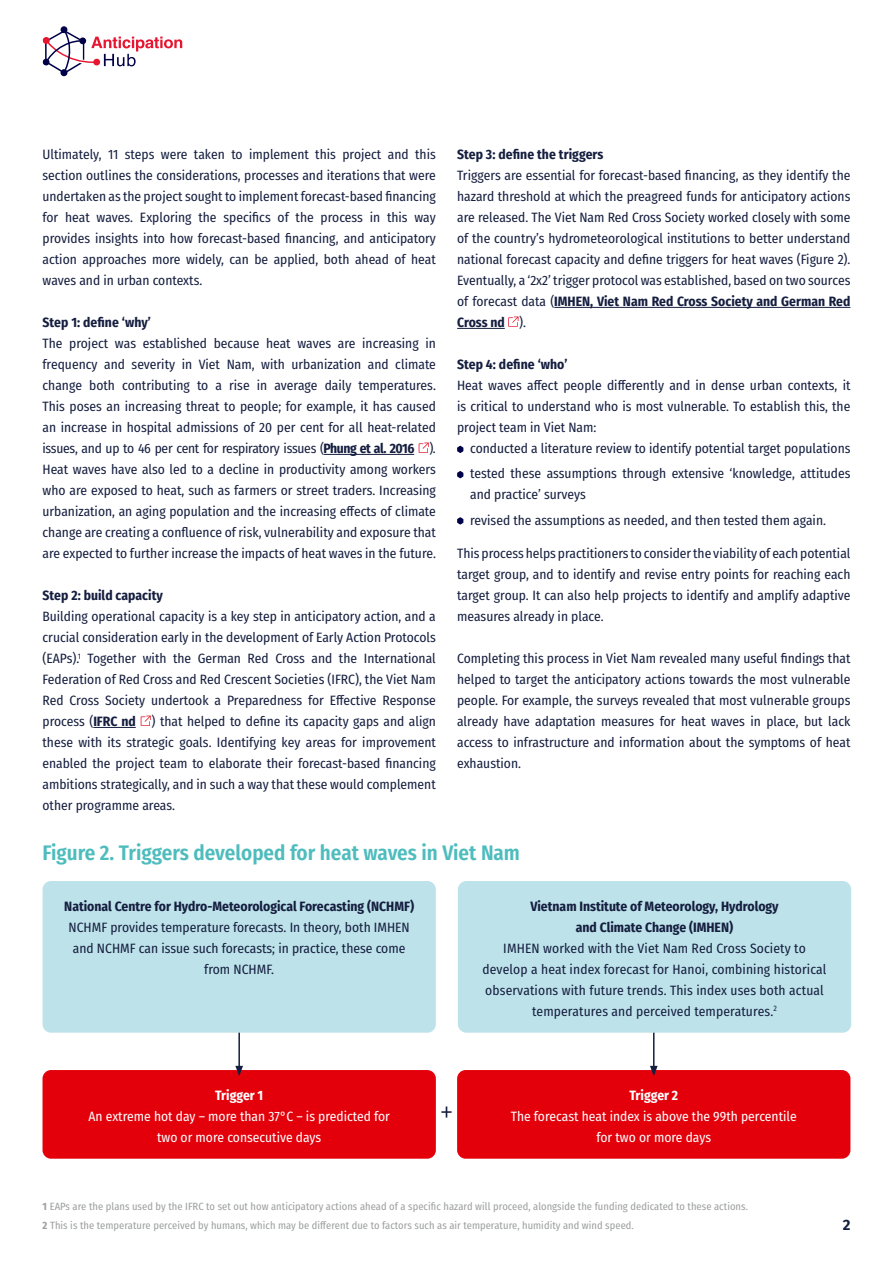
<style>
.page{position:relative;width:893px;height:1263px;background:#fff}
.page>*{position:absolute;margin:0;border:0;box-sizing:border-box;transform-origin:0 0}
.Subline_blue{font:600 21px "Fira Sans Condensed";color:#4ebcbd}
.t1{font:700 15px "Fira Sans";color:#151e3f}
.Fließtext{font:13.5px/21px "Fira Sans Condensed";color:#151e3f;text-align:justify}
.Fließtext-2{font:700 13.5px/21px "Fira Sans Condensed";color:#151e3f;text-align:center}
.Fließtext-3{font:13.5px/21px "Fira Sans Condensed";color:#fff;text-align:center}
.Fließtext-4{font:700 13.5px "Fira Sans Condensed";color:#fff}
.t2{font:10.5px "Fira Sans Condensed";letter-spacing:.005em;color:#9c9e9f}
.s1{font-weight:700}
</style>
<div class="page">
<hr style="left:324px;top:454px;width:90px;height:1px;background:#151e3f">
<hr style="left:93px;top:727px;width:43px;height:1px;background:#151e3f">
<svg style="left:419px;top:443px;width:10px;height:10px"></svg>
<svg style="left:141px;top:716px;width:10px;height:10px"></svg>
<hr style="left:554px;top:307px;width:296px;height:1px;background:#151e3f">
<hr style="left:457px;top:328px;width:48px;height:1px;background:#151e3f">
<svg style="left:508px;top:317px;width:10px;height:10px"></svg>
<svg style="left:457px;top:446px;width:6px;height:7px"></svg>
<svg style="left:457px;top:471px;width:6px;height:7px"></svg>
<svg style="left:457px;top:517px;width:6px;height:8px"></svg>
<div style="left:43px;top:881px;width:393px;height:152px;background:#bde2e9;border-radius:9px"></div>
<div style="left:458px;top:881px;width:393px;height:152px;background:#bde2e9;border-radius:9px"></div>
<div style="left:43px;top:1070px;width:393px;height:89px;background:#e3000b;border-radius:9px"></div>
<div style="left:457px;top:1070px;width:393px;height:89px;background:#e3000b;border-radius:9px"></div>
<hr style="left:238px;top:1033px;width:2px;height:35px;background:#151e3f">
<svg style="left:235px;top:1066px;width:8px;height:10px"></svg>
<hr style="left:653px;top:1033px;width:1px;height:35px;background:#151e3f">
<svg style="left:650px;top:1066px;width:8px;height:10px"></svg>
<svg style="left:441px;top:1106px;width:11px;height:11px"></svg>
<svg style="left:42px;top:26px;width:140px;height:51px"></svg>
<p class="Fließtext" style="left:43px;top:143px;width:395px">Ultimately, 11 steps were taken to implement this project and this section outlines the considerations, processes and iterations that were undertaken as the project sought to implement forecast-based financing for heat waves. Exploring the specifics of the process in this way provides insights into how forecast-based financing, and anticipatory action approaches more widely, can be applied, both ahead of heat waves and in urban contexts.</p>
<p class="Fließtext-2" style="left:43px;top:311px;width:110px">Step 1: define ‘why’</p>
<p class="Fließtext" style="left:43px;top:332px;width:395px">The project was established because heat waves are increasing in frequency and severity in Viet Nam, with urbanization and climate change both contributing to a rise in average daily temperatures.<br>This poses an increasing threat to people; for example, it has caused an increase in hospital admissions of 20 per cent for all heat-related issues, and up to 46 per cent for respiratory issues (<span class="s1">Phung et al. 2016</span> ).<br>Heat waves have also led to a decline in productivity among workers who are exposed to heat, such as farmers or street traders. Increasing urbanization, an aging population and the increasing effects of climate change are creating a confluence of risk, vulnerability and exposure that are expected to further increase the impacts of heat waves in the future.</p>
<p class="Fließtext-2" style="left:43px;top:584px;width:122px">Step 2: build capacity</p>
<p class="Fließtext" style="left:43px;top:605px;width:395px">Building operational capacity is a key step in anticipatory action, and a crucial consideration early in the development of Early Action Protocols (EAPs).<sup>1</sup> Together with the German Red Cross and the International Federation of Red Cross and Red Crescent Societies (IFRC), the Viet Nam Red Cross Society undertook a Preparedness for Effective Response process (<span class="s1">IFRC nd</span> ) that helped to define its capacity gaps and align these with its strategic goals. Identifying key areas for improvement enabled the project team to elaborate their forecast-based financing ambitions strategically, and in such a way that these would complement other programme areas.</p>
<p class="Fließtext-2" style="left:457px;top:143px;width:148px">Step 3: define the triggers</p>
<p class="Fließtext" style="left:457px;top:164px;width:395px">Triggers are essential for forecast-based financing, as they identify the hazard threshold at which the preagreed funds for anticipatory actions are released. The Viet Nam Red Cross Society worked closely with some of the country’s hydrometeorological institutions to better understand national forecast capacity and define triggers for heat waves (Figure 2).<br>Eventually, a ‘2x2’ trigger protocol was established, based on two sources of forecast data (<span class="s1">IMHEN, Viet Nam Red Cross Society and German Red Cross nd</span> ).</p>
<p class="Fließtext-2" style="left:457px;top:353px;width:112px">Step 4: define ‘who’</p>
<p class="Fließtext" style="left:457px;top:374px;width:395px">Heat waves affect people differently and in dense urban contexts, it is critical to understand who is most vulnerable. To establish this, the project team in Viet Nam:</p>
<p class="Fließtext" style="left:470px;top:437px;width:382px">conducted a literature review to identify potential target populations</p>
<p class="Fließtext" style="left:470px;top:463px;width:382px">tested these assumptions through extensive ‘knowledge, attitudes and practice’ surveys</p>
<p class="Fließtext" style="left:470px;top:509px;width:357px">revised the assumptions as needed, and then tested them again.</p>
<p class="Fließtext" style="left:457px;top:542px;width:395px">This process helps practitioners to consider the viability of each potential target group, and to identify and revise entry points for reaching each target group. It can also help projects to identify and amplify adaptive measures already in place.</p>
<p class="Fließtext" style="left:457px;top:647px;width:395px">Completing this process in Viet Nam revealed many useful findings that helped to target the anticipatory actions towards the most vulnerable people. For example, the surveys revealed that most vulnerable groups already have adaptation measures for heat waves in place, but lack access to infrastructure and information about the symptoms of heat exhaustion.</p>
<p class="Subline_blue" style="left:43px;top:835px;width:479px">Figure 2. Triggers developed for heat waves in Viet Nam</p>
<p class="Fließtext-2" style="left:64px;top:894px;width:351px">National Centre for Hydro-Meteorological Forecasting (NCHMF)</p>
<p class="Fließtext" style="left:69px;top:916px;width:343px;text-align:center">NCHMF provides temperature forecasts. In theory, both IMHEN and NCHMF can issue such forecasts; in practice, these come from NCHMF.</p>
<p class="Fließtext-2" style="left:530px;top:894px;width:250px">Vietnam Institute of Meteorology, Hydrology and Climate Change (IMHEN)</p>
<p class="Fließtext" style="left:483px;top:937px;width:345px;text-align:center">IMHEN worked with the Viet Nam Red Cross Society to develop a heat index forecast for Hanoi, combining historical observations with future trends. This index uses both actual temperatures and perceived temperatures.<sup>2</sup></p>
<p class="Fließtext-4" style="left:215px;top:1084px;width:50px">Trigger 1</p>
<p class="Fließtext-3" style="left:88px;top:1105px;width:303px">An extreme hot day – more than 37°C – is predicted for two or more consecutive days</p>
<p class="Fließtext-4" style="left:629px;top:1084px;width:50px">Trigger 2</p>
<p class="Fließtext-3" style="left:511px;top:1105px;width:287px">The forecast heat index is above the 99th percentile for two or more days</p>
<p class="t2" style="left:43px;top:1198px;width:707px"><span class="s1">1</span> EAPs are the plans used by the IFRC to set out how anticipatory actions ahead of a specific hazard will proceed, alongside the funding dedicated to these actions.</p>
<p class="t2" style="left:43px;top:1217px;width:593px"><span class="s1">2</span> This is the temperature perceived by humans, which may be different due to factors such as air temperature, humidity and wind speed.</p>
<p class="t1" style="left:843px;top:1212px;width:9px">2</p>
</div>
